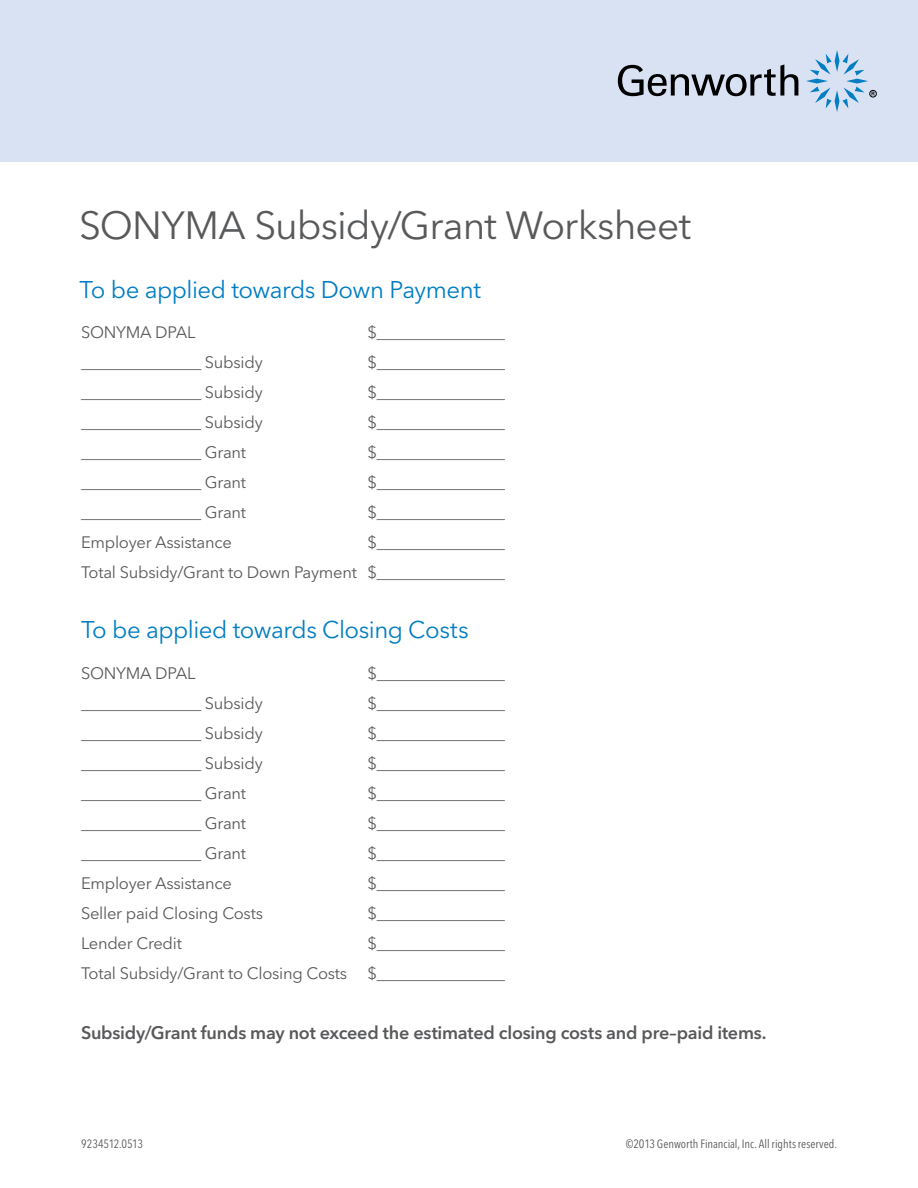
<style>
.page{position:relative;width:918px;height:1188px;background:#fff}
.page>*{position:absolute;margin:0;border:0;box-sizing:border-box;transform-origin:0 0}
.t1{font:39px "Avenir Next LT Pro";letter-spacing:-.02em;color:#58595b}
.t2{font:24px "Avenir Next LT Pro";letter-spacing:-.02em;color:#007dc3}
.t3{font:600 18px "Avenir Next LT Pro";letter-spacing:-.015em;color:#58595b}
.t4{font:16.5px/30px "Avenir Next LT Pro";letter-spacing:-.015em;color:#58595b;text-align:right}
.t5{font:condensed 12px "Avenir Next LT Pro";letter-spacing:-.005em;color:#58595b}
</style>
<div class="page">
<div style="left:0;top:0;width:918px;height:162px;background:#d8e2f3"></div>
<svg style="left:618px;top:64px;width:180px;height:32px"></svg>
<div style="left:869px;top:90px;width:8px;height:7px;border:1px solid #000;border-radius:50%"></div>
<svg style="left:806px;top:50px;width:69px;height:62px"></svg>
<h1 class="t1" style="left:79px;top:203px;width:614px">SONYMA Subsidy/Grant Worksheet</h1>
<h2 class="t2" style="left:80px;top:275px;width:403px">To be applied towards Down Payment</h2>
<p class="t4" style="left:81px;top:317px;width:116px">SONYMA DPAL</p>
<p class="t4" style="left:368px;top:317px;width:139px">$________________</p>
<p class="t4" style="left:81px;top:347px;width:183px">_______________ Subsidy</p>
<p class="t4" style="left:368px;top:347px;width:139px">$________________</p>
<p class="t4" style="left:81px;top:377px;width:183px">_______________ Subsidy</p>
<p class="t4" style="left:368px;top:377px;width:139px">$________________</p>
<p class="t4" style="left:81px;top:407px;width:183px">_______________ Subsidy</p>
<p class="t4" style="left:368px;top:407px;width:139px">$________________</p>
<p class="t4" style="left:81px;top:437px;width:167px">_______________ Grant</p>
<p class="t4" style="left:368px;top:437px;width:139px">$________________</p>
<p class="t4" style="left:81px;top:467px;width:167px">_______________ Grant</p>
<p class="t4" style="left:368px;top:467px;width:139px">$________________</p>
<p class="t4" style="left:81px;top:497px;width:167px">_______________ Grant</p>
<p class="t4" style="left:368px;top:497px;width:139px">$________________</p>
<p class="t4" style="left:81px;top:527px;width:152px">Employer Assistance</p>
<p class="t4" style="left:81px;top:527px;width:426px">$________________<br>Total Subsidy/Grant to Down Payment $________________</p>
<h2 class="t2" style="left:81px;top:615px;width:389px">To be applied towards Closing Costs</h2>
<p class="t4" style="left:81px;top:658px;width:116px">SONYMA DPAL</p>
<p class="t4" style="left:368px;top:658px;width:139px">$________________</p>
<p class="t4" style="left:81px;top:688px;width:183px">_______________ Subsidy</p>
<p class="t4" style="left:368px;top:688px;width:139px">$________________</p>
<p class="t4" style="left:81px;top:718px;width:183px">_______________ Subsidy</p>
<p class="t4" style="left:368px;top:718px;width:139px">$________________</p>
<p class="t4" style="left:81px;top:748px;width:183px">_______________ Subsidy</p>
<p class="t4" style="left:368px;top:748px;width:139px">$________________</p>
<p class="t4" style="left:81px;top:778px;width:167px">_______________ Grant</p>
<p class="t4" style="left:368px;top:778px;width:139px">$________________</p>
<p class="t4" style="left:81px;top:808px;width:167px">_______________ Grant</p>
<p class="t4" style="left:368px;top:808px;width:139px">$________________</p>
<p class="t4" style="left:81px;top:838px;width:167px">_______________ Grant</p>
<p class="t4" style="left:368px;top:838px;width:139px">$________________</p>
<p class="t4" style="left:81px;top:868px;width:152px">Employer Assistance</p>
<p class="t4" style="left:368px;top:868px;width:139px">$________________</p>
<p class="t4" style="left:81px;top:898px;width:184px">Seller paid Closing Costs</p>
<p class="t4" style="left:368px;top:898px;width:139px">$________________</p>
<p class="t4" style="left:81px;top:928px;width:103px">Lender Credit</p>
<p class="t4" style="left:81px;top:928px;width:426px">$________________<br>Total Subsidy/Grant to Closing Costs $________________</p>
<p class="t3" style="left:81px;top:1021px;width:687px">Subsidy/Grant funds may not exceed the estimated closing costs and pre–paid items.</p>
<p class="t5" style="left:81px;top:1137px;width:63px">9234512.0513</p>
<p class="t5" style="left:626px;top:1136px;width:213px">©2013 Genworth Financial, Inc. All rights reserved.</p>
</div>
